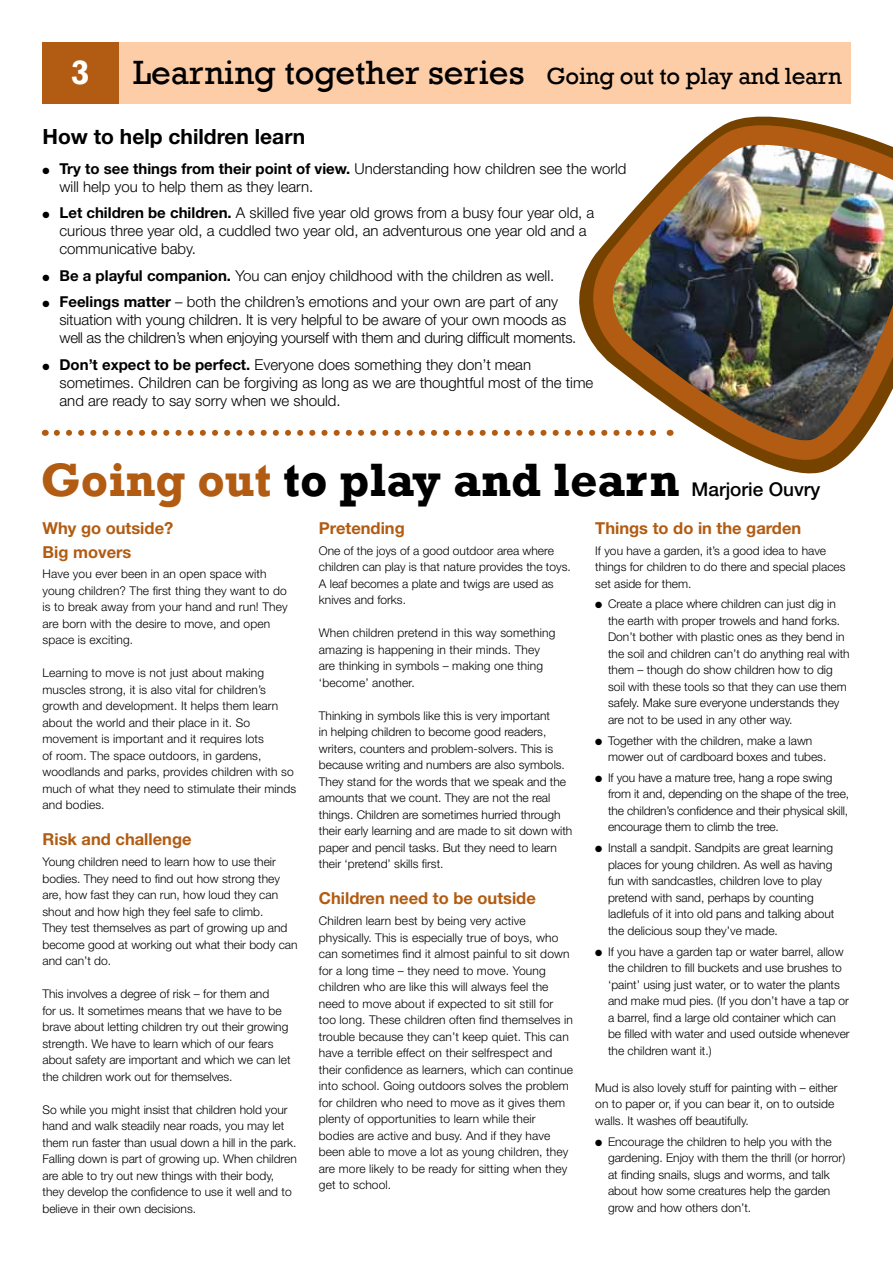
<style>
.page{position:relative;width:893px;height:1263px;background:#fff}
.page>*{position:absolute;margin:0;border:0;box-sizing:border-box;transform-origin:0 0}
.t1{font:700 48px "Rockwell";color:#000}
.t2{font:34.5px "Rockwell";color:#000}
.t3{font:24px "Rockwell";letter-spacing:-.01em;color:#000}
.t4{font:700 21px "Helvetica Neue";color:#000}
.t5{font:500 19.05px "Helvetica Neue";color:#000}
.t6{font:700 16.5px/23.7px "Helvetica Neue";color:#b15c12}
.t7{font:300 15px/18px "Helvetica Neue";color:#000}
.t8{font:300 12px/16.5px "Helvetica Neue";color:#000}
.s1{font-weight:700;color:#fff}
.s2{font-weight:700}
.s3{color:#b15c12}
</style>
<div class="page">
<div style="left:119px;top:43px;width:731px;height:61px;background:#fdcda7"></div>
<div style="left:43px;top:43px;width:76px;height:61px;background:#b15c12"></div>
<svg style="left:57px;top:430px;width:508px;height:6px"></svg>
<img style="left:581px;top:96px;width:312px;height:378px">
<h2 class="t2" style="left:71px;top:53px;width:455px"><span class="s1">3</span> Learning together series</h2>
<h3 class="t4" style="left:43px;top:123px;width:264px">How to help children learn</h3>
<h3 class="t3" style="left:547px;top:62px;width:297px">Going out to play and learn</h3>
<p class="t7" style="left:60px;top:159px;width:568px;text-indent:-17px">● <span class="s2">Try to see things from their point of view.</span> Understanding how children see the world will help you to help them as they learn.</p>
<p class="t7" style="left:60px;top:203px;width:536px;text-indent:-17px">● <span class="s2">Let children be children.</span> A skilled five year old grows from a busy four year old, a curious three year old, a cuddled two year old, an adventurous one year old and a communicative baby.</p>
<p class="t7" style="left:43px;top:266px;width:513px">● <span class="s2">Be a playful companion.</span> You can enjoy childhood with the children as well.</p>
<p class="t7" style="left:60px;top:292px;width:518px;text-indent:-17px">● <span class="s2">Feelings matter</span> – both the children’s emotions and your own are part of any situation with young children. It is very helpful to be aware of your own moods as well as the children’s when enjoying yourself with them and during difficult moments.</p>
<p class="t7" style="left:60px;top:355px;width:535px;text-indent:-17px">● <span class="s2">Don’t expect to be perfect.</span> Everyone does something they don’t mean sometimes. Children can be forgiving as long as we are thoughtful most of the time and are ready to say sorry when we should.</p>
<h1 class="t1" style="left:40px;top:450px;width:641px"><span class="s3">Going out</span> to play and learn</h1>
<h3 class="t5" style="left:691px;top:477px;width:130px">Marjorie Ouvry</h3>
<h3 class="t6" style="left:43px;top:516px;width:132px">Why go outside?<br>Big movers</h3>
<p class="t8" style="left:43px;top:565px;width:247px">Have you ever been in an open space with young children? The first thing they want to do is to break away from your hand and run! They are born with the desire to move, and open space is exciting.</p>
<p class="t8" style="left:43px;top:664px;width:255px">Learning to move is not just about making muscles strong, it is also vital for children’s growth and development. It helps them learn about the world and their place in it. So movement is important and it requires lots<br>of room. The space outdoors, in gardens, woodlands and parks, provides children with so much of what they need to stimulate their minds and bodies.</p>
<h3 class="t6" style="left:43px;top:827px;width:151px">Risk and challenge</h3>
<p class="t8" style="left:43px;top:853px;width:257px">Young children need to learn how to use their bodies. They need to find out how strong they are, how fast they can run, how loud they can shout and how high they feel safe to climb.<br>They test themselves as part of growing up and become good at working out what their body can and can’t do.</p>
<p class="t8" style="left:43px;top:985px;width:250px">This involves a degree of risk – for them and<br>for us. It sometimes means that we have to be brave about letting children try out their growing strength. We have to learn which of our fears about safety are important and which we can let the children work out for themselves.</p>
<p class="t8" style="left:43px;top:1101px;width:256px">So while you might insist that children hold your hand and walk steadily near roads, you may let them run faster than usual down a hill in the park.<br>Falling down is part of growing up. When children are able to try out new things with their body, they develop the confidence to use it well and to believe in their own decisions.</p>
<h3 class="t6" style="left:319px;top:516px;width:87px">Pretending</h3>
<p class="t8" style="left:319px;top:542px;width:253px">One of the joys of a good outdoor area where children can play is that nature provides the toys.<br>A leaf becomes a plate and twigs are used as knives and forks.</p>
<p class="t8" style="left:319px;top:624px;width:238px">When children pretend in this way something amazing is happening in their minds. They are thinking in symbols – making one thing ‘become’ another.</p>
<p class="t8" style="left:319px;top:707px;width:255px">Thinking in symbols like this is very important<br>in helping children to become good readers, writers, counters and problem-solvers. This is because writing and numbers are also symbols.<br>They stand for the words that we speak and the amounts that we count. They are not the real things. Children are sometimes hurried through their early learning and are made to sit down with paper and pencil tasks. But they need to learn their ‘pretend’ skills first.</p>
<h3 class="t6" style="left:319px;top:886px;width:218px">Children need to be outside</h3>
<p class="t8" style="left:319px;top:912px;width:256px">Children learn best by being very active physically. This is especially true of boys, who can sometimes find it almost painful to sit down for a long time – they need to move. Young children who are like this will always feel the need to move about if expected to sit still for too long. These children often find themselves in trouble because they can’t keep quiet. This can have a terrible effect on their selfrespect and their confidence as learners, which can continue into school. Going outdoors solves the problem for children who need to move as it gives them plenty of opportunities to learn while their bodies are active and busy. And if they have been able to move a lot as young children, they are more likely to be ready for sitting when they get to school.</p>
<h3 class="t6" style="left:595px;top:516px;width:207px">Things to do in the garden</h3>
<p class="t8" style="left:595px;top:542px;width:252px">If you have a garden, it’s a good idea to have things for children to do there and special places set aside for them.</p>
<p class="t8" style="left:608px;top:596px;width:243px;text-indent:-13px">● Create a place where children can just dig in the earth with proper trowels and hand forks.<br>Don’t bother with plastic ones as they bend in the soil and children can’t do anything real with them – though do show children how to dig soil with these tools so that they can use them safely. Make sure everyone understands they are not to be used in any other way.</p>
<p class="t8" style="left:608px;top:732px;width:220px;text-indent:-13px">● Together with the children, make a lawn mower out of cardboard boxes and tubes.</p>
<p class="t8" style="left:608px;top:769px;width:243px;text-indent:-13px">● If you have a mature tree, hang a rope swing from it and, depending on the shape of the tree, the children’s confidence and their physical skill, encourage them to climb the tree.</p>
<p class="t8" style="left:608px;top:839px;width:228px;text-indent:-13px">● Install a sandpit. Sandpits are great learning places for young children. As well as having fun with sandcastles, children love to play pretend with sand, perhaps by counting ladlefuls of it into old pans and talking about the delicious soup they’ve made.</p>
<p class="t8" style="left:608px;top:943px;width:243px;text-indent:-13px">● If you have a garden tap or water barrel, allow the children to fill buckets and use brushes to ‘paint’ using just water, or to water the plants and make mud pies. (If you don’t have a tap or a barrel, find a large old container which can be filled with water and used outside whenever the children want it.)</p>
<p class="t8" style="left:595px;top:1079px;width:244px">Mud is also lovely stuff for painting with – either on to paper or, if you can bear it, on to outside walls. It washes off beautifully.</p>
<p class="t8" style="left:608px;top:1133px;width:239px;text-indent:-13px">● Encourage the children to help you with the gardening. Enjoy with them the thrill (or horror) at finding snails, slugs and worms, and talk about how some creatures help the garden grow and how others don’t.</p>
</div>
